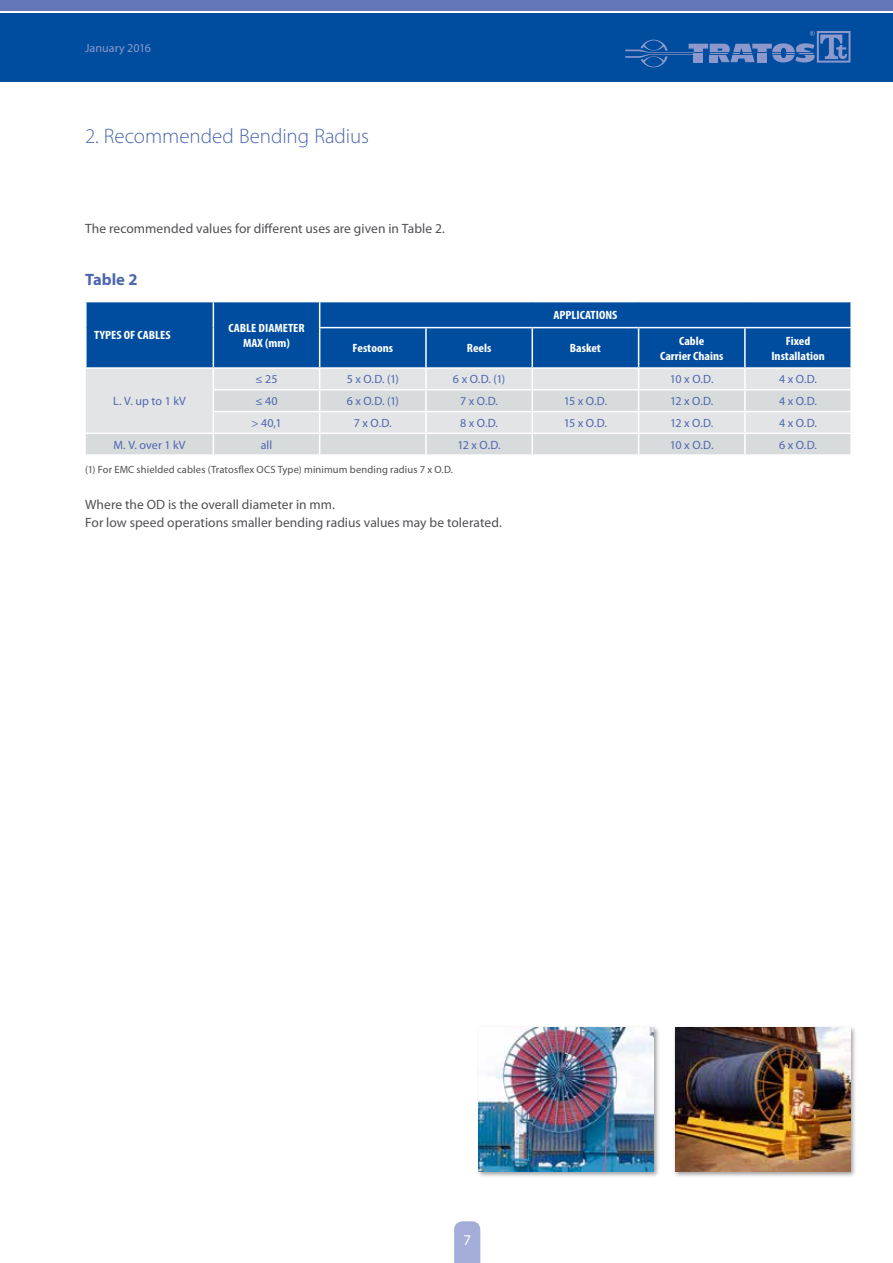
<style>
.page{position:relative;width:893px;height:1263px;background:#fff}
.page>*{position:absolute;margin:0;border:0;box-sizing:border-box;transform-origin:0 0}
.t1{font:300 21px "Myriad Pro";color:#4d67af}
.t2{font:700 16.5px "Myriad Pro";color:#4d67af}
.t3{font:15px "Myriad Pro";color:#fff}
.t4{font:13.5px/18px "Myriad Pro";letter-spacing:.005em;color:#504f53}
.t5{font:12px "Myriad Pro";color:#4d67af}
.t6{font:700 condensed 12px/14.4px "Myriad Pro";color:#fff;text-align:center;scale:1.1 1}
.t7{font:12px "Myriad Pro";letter-spacing:.005em;color:#8d99cd}
.t8{font:10.5px "Myriad Pro";letter-spacing:.015em;color:#504f53}
</style>
<div class="page">
<div style="left:87px;top:302px;width:763px;height:65px;background:#004d9f"></div>
<div style="left:86px;top:369px;width:764px;height:21px;background:#e3e4e6"></div>
<svg style="left:86px;top:390px;width:764px;height:64px;background:#dddfe0"></svg>
<hr style="left:425px;top:369px;width:2px;height:20px;background:#fff">
<hr style="left:531px;top:369px;width:2px;height:20px;background:#fff">
<hr style="left:744px;top:369px;width:2px;height:20px;background:#fff">
<hr style="left:213px;top:389px;width:107px;height:1px;background:#fff">
<hr style="left:320px;top:389px;width:106px;height:1px;background:#fff">
<hr style="left:426px;top:389px;width:106px;height:1px;background:#fff">
<hr style="left:425px;top:390px;width:2px;height:21px;background:#fff">
<hr style="left:532px;top:389px;width:107px;height:1px;background:#fff">
<hr style="left:531px;top:390px;width:2px;height:21px;background:#fff">
<hr style="left:639px;top:389px;width:106px;height:1px;background:#fff">
<hr style="left:745px;top:389px;width:107px;height:1px;background:#fff">
<hr style="left:744px;top:390px;width:2px;height:21px;background:#fff">
<hr style="left:213px;top:411px;width:107px;height:1px;background:#fff">
<hr style="left:320px;top:411px;width:106px;height:1px;background:#fff">
<hr style="left:426px;top:411px;width:106px;height:1px;background:#fff">
<hr style="left:425px;top:412px;width:2px;height:21px;background:#fff">
<hr style="left:532px;top:411px;width:107px;height:1px;background:#fff">
<hr style="left:531px;top:412px;width:2px;height:21px;background:#fff">
<hr style="left:639px;top:411px;width:106px;height:1px;background:#fff">
<hr style="left:745px;top:411px;width:107px;height:1px;background:#fff">
<hr style="left:744px;top:412px;width:2px;height:21px;background:#fff">
<hr style="left:213px;top:433px;width:107px;height:1px;background:#fff">
<hr style="left:320px;top:433px;width:106px;height:1px;background:#fff">
<svg style="left:319px;top:369px;width:1px;height:85px"></svg>
<hr style="left:426px;top:433px;width:106px;height:1px;background:#fff">
<hr style="left:425px;top:434px;width:2px;height:20px;background:#fff">
<hr style="left:532px;top:433px;width:107px;height:1px;background:#fff">
<hr style="left:531px;top:434px;width:2px;height:20px;background:#fff">
<hr style="left:639px;top:433px;width:106px;height:1px;background:#fff">
<svg style="left:638px;top:369px;width:1px;height:85px"></svg>
<hr style="left:745px;top:433px;width:107px;height:1px;background:#fff">
<hr style="left:744px;top:434px;width:2px;height:20px;background:#fff">
<svg style="left:213px;top:369px;width:1px;height:85px"></svg>
<hr style="left:86px;top:433px;width:127px;height:1px;background:#fff">
<svg style="left:213px;top:302px;width:1px;height:26px"></svg>
<svg style="left:319px;top:302px;width:1px;height:25px"></svg>
<hr style="left:213px;top:328px;width:1px;height:39px;background:#fff">
<hr style="left:319px;top:327px;width:107px;height:1px;background:#fff">
<hr style="left:319px;top:328px;width:1px;height:39px;background:#fff">
<hr style="left:426px;top:327px;width:106px;height:1px;background:#fff">
<hr style="left:425px;top:328px;width:2px;height:39px;background:#fff">
<hr style="left:532px;top:327px;width:107px;height:1px;background:#fff">
<hr style="left:531px;top:328px;width:2px;height:39px;background:#fff">
<hr style="left:639px;top:327px;width:106px;height:1px;background:#fff">
<hr style="left:638px;top:328px;width:1px;height:39px;background:#fff">
<hr style="left:745px;top:327px;width:107px;height:1px;background:#fff">
<hr style="left:744px;top:328px;width:2px;height:39px;background:#fff">
<div style="left:476px;top:1025px;width:184px;height:153px;background:#000;opacity:.4"></div>
<img style="left:478px;top:1028px;width:176px;height:144px">
<div style="left:672px;top:1025px;width:185px;height:153px;background:#000;opacity:.4"></div>
<img style="left:675px;top:1028px;width:175px;height:144px">
<div style="left:0;top:13px;width:893px;height:68px;background:#004d9f"></div>
<svg style="left:454px;top:1221px;width:26px;height:42px"></svg>
<div style="left:0;top:0;width:893px;height:11px;background:#6276b8"></div>
<svg style="left:625px;top:31px;width:225px;height:36px"></svg>
<p class="t7" style="left:85px;top:40px;width:67px">January 2016</p>
<h1 class="t1" style="left:85px;top:124px;width:285px">2. Recommended Bending Radius</h1>
<p class="t4" style="left:85px;top:220px;width:360px">The recommended values for different uses are given in Table 2.</p>
<h2 class="t2" style="left:85px;top:269px;width:54px">Table 2</h2>
<p class="t6" style="left:94px;top:328px;width:71px">TYPES OF CABLES</p>
<p class="t6" style="left:228px;top:321px;width:71px">CABLE DIAMETER<br>MAX (mm)</p>
<p class="t6" style="left:553px;top:308px;width:60px">APPLICATIONS</p>
<p class="t6" style="left:353px;top:341px;width:38px">Festoons</p>
<p class="t6" style="left:467px;top:341px;width:24px">Reels</p>
<p class="t6" style="left:570px;top:341px;width:30px">Basket</p>
<p class="t6" style="left:660px;top:334px;width:59px">Cable<br>Carrier Chains</p>
<p class="t6" style="left:771px;top:334px;width:50px">Fixed<br>Installation</p>
<p class="t5" style="left:113px;top:394px;width:74px">L. V. up to 1 kV</p>
<p class="t5" style="left:255px;top:372px;width:24px">≤ 25</p>
<p class="t5" style="left:347px;top:372px;width:54px">5 x O.D. (1)</p>
<p class="t5" style="left:453px;top:372px;width:54px">6 x O.D. (1)</p>
<p class="t5" style="left:670px;top:372px;width:44px">10 x O.D.</p>
<p class="t5" style="left:779px;top:372px;width:38px">4 x O.D.</p>
<p class="t5" style="left:255px;top:394px;width:24px">≤ 40</p>
<p class="t5" style="left:347px;top:394px;width:54px">6 x O.D. (1)</p>
<p class="t5" style="left:460px;top:394px;width:38px">7 x O.D.</p>
<p class="t5" style="left:564px;top:394px;width:44px">15 x O.D.</p>
<p class="t5" style="left:670px;top:394px;width:44px">12 x O.D.</p>
<p class="t5" style="left:779px;top:394px;width:38px">4 x O.D.</p>
<p class="t5" style="left:251px;top:415px;width:32px">&gt; 40,1</p>
<p class="t5" style="left:354px;top:415px;width:38px">7 x O.D.</p>
<p class="t5" style="left:460px;top:415px;width:38px">8 x O.D.</p>
<p class="t5" style="left:564px;top:415px;width:44px">15 x O.D.</p>
<p class="t5" style="left:670px;top:415px;width:44px">12 x O.D.</p>
<p class="t5" style="left:779px;top:415px;width:38px">4 x O.D.</p>
<p class="t5" style="left:113px;top:437px;width:74px">M. V. over 1 kV</p>
<p class="t5" style="left:261px;top:437px;width:13px">all</p>
<p class="t5" style="left:457px;top:437px;width:44px">12 x O.D.</p>
<p class="t5" style="left:670px;top:437px;width:44px">10 x O.D.</p>
<p class="t5" style="left:779px;top:437px;width:38px">6 x O.D.</p>
<p class="t8" style="left:85px;top:463px;width:369px">(1) For EMC shielded cables (Tratosflex OCS Type) minimum bending radius 7 x O.D.</p>
<p class="t4" style="left:85px;top:495px;width:417px">Where the OD is the overall diameter in mm.<br>For low speed operations smaller bending radius values may be tolerated.</p>
<p class="t3" style="left:463px;top:1231px;width:9px">7</p>
</div>
